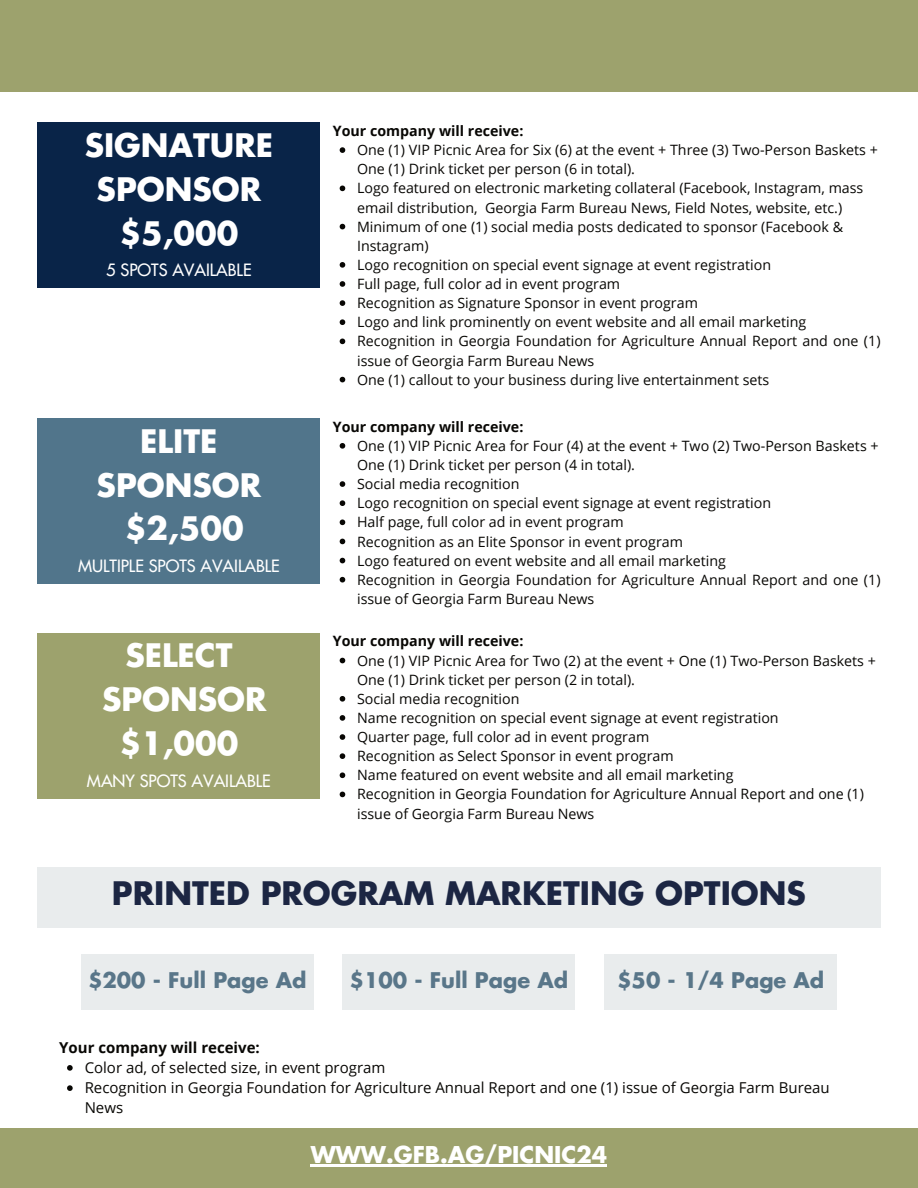
<style>
.page{position:relative;width:918px;height:1188px;background:#fff}
.page>*{position:absolute;margin:0;border:0;box-sizing:border-box;transform-origin:0 0}
.t1{font:700 31.5px/43.8px "Futura";color:#fff;text-align:center}
.t2{font:700 31.5px "Futura";color:#1c2643}
.t3{font:700 22.5px "Futura";color:#fff}
.t4{font:700 21px "Futura";color:#597689}
.t5{font:16.5px "Futura";color:#fff}
.t6{font:15px/20.2px "Open Sans";color:#080704}
.t7{font:700 15px "Open Sans";color:#080704}
.t8{font:14.25px/19.2px "Open Sans";color:#080704}
.t9{font:700 14.25px "Open Sans";color:#080704}
</style>
<div class="page">
<div style="left:0;top:0;width:918px;height:92px;background:#9da26d"></div>
<svg style="left:340px;top:147px;width:5px;height:6px"></svg>
<svg style="left:340px;top:186px;width:5px;height:5px"></svg>
<svg style="left:340px;top:224px;width:5px;height:5px"></svg>
<svg style="left:340px;top:262px;width:5px;height:6px"></svg>
<svg style="left:340px;top:281px;width:5px;height:6px"></svg>
<svg style="left:340px;top:300px;width:5px;height:6px"></svg>
<svg style="left:340px;top:319px;width:5px;height:6px"></svg>
<svg style="left:340px;top:339px;width:5px;height:5px"></svg>
<svg style="left:340px;top:377px;width:5px;height:5px"></svg>
<div style="left:37px;top:419px;width:283px;height:165px;background:#51758b"></div>
<svg style="left:340px;top:443px;width:5px;height:6px"></svg>
<svg style="left:340px;top:481px;width:5px;height:6px"></svg>
<svg style="left:340px;top:500px;width:5px;height:6px"></svg>
<svg style="left:340px;top:520px;width:5px;height:5px"></svg>
<svg style="left:340px;top:539px;width:5px;height:5px"></svg>
<svg style="left:340px;top:558px;width:5px;height:5px"></svg>
<svg style="left:340px;top:577px;width:5px;height:6px"></svg>
<div style="left:37px;top:123px;width:283px;height:165px;background:#092448"></div>
<div style="left:37px;top:633px;width:283px;height:166px;background:#9da26d"></div>
<svg style="left:340px;top:658px;width:5px;height:5px"></svg>
<svg style="left:340px;top:696px;width:5px;height:6px"></svg>
<svg style="left:340px;top:715px;width:5px;height:6px"></svg>
<svg style="left:340px;top:734px;width:5px;height:6px"></svg>
<svg style="left:340px;top:753px;width:5px;height:6px"></svg>
<svg style="left:340px;top:772px;width:5px;height:6px"></svg>
<svg style="left:340px;top:792px;width:5px;height:5px"></svg>
<div style="left:37px;top:868px;width:844px;height:60px;background:#e9eced"></div>
<svg style="left:67px;top:1065px;width:6px;height:6px"></svg>
<svg style="left:67px;top:1085px;width:6px;height:6px"></svg>
<div style="left:81px;top:954px;width:233px;height:56px;background:#e9eced"></div>
<div style="left:343px;top:954px;width:232px;height:56px;background:#e9eced"></div>
<div style="left:604px;top:954px;width:233px;height:56px;background:#e9eced"></div>
<div style="left:0;top:1129px;width:918px;height:59px;background:#9da26d"></div>
<hr style="left:311px;top:1165px;width:296px;height:2px;background:#fff">
<h1 class="t1" style="left:85px;top:123px;width:190px">SIGNATURE<br>SPONSOR $5,000</h1>
<p class="t5" style="left:106px;top:260px;width:147px">5 SPOTS AVAILABLE</p>
<h1 class="t1" style="left:97px;top:419px;width:166px">ELITE<br>SPONSOR $2,500</h1>
<p class="t5" style="left:78px;top:556px;width:203px">MULTIPLE SPOTS AVAILABLE</p>
<h1 class="t1" style="left:102px;top:633px;width:166px">SELECT<br>SPONSOR $1,000</h1>
<p class="t5" style="left:87px;top:770px;width:185px">MANY SPOTS AVAILABLE</p>
<p class="t9" style="left:333px;top:121px;width:192px">Your company will receive:</p>
<p class="t8" style="left:357px;top:140px;width:525px">One (1) VIP Picnic Area for Six (6) at the event + Three (3) Two-Person Baskets + One (1) Drink ticket per person (6 in total).<br>Logo featured on electronic marketing collateral (Facebook, Instagram, mass email distribution, Georgia Farm Bureau News, Field Notes, website, etc.)<br>Minimum of one (1) social media posts dedicated to sponsor (Facebook &amp; Instagram)<br>Logo recognition on special event signage at event registration<br>Full page, full color ad in event program<br>Recognition as Signature Sponsor in event program<br>Logo and link prominently on event website and all email marketing Recognition in Georgia Foundation for Agriculture Annual Report and one (1) issue of Georgia Farm Bureau News<br>One (1) callout to your business during live entertainment sets</p>
<p class="t9" style="left:333px;top:417px;width:192px">Your company will receive:</p>
<p class="t8" style="left:357px;top:436px;width:525px">One (1) VIP Picnic Area for Four (4) at the event + Two (2) Two-Person Baskets + One (1) Drink ticket per person (4 in total).<br>Social media recognition<br>Logo recognition on special event signage at event registration<br>Half page, full color ad in event program<br>Recognition as an Elite Sponsor in event program<br>Logo featured on event website and all email marketing<br>Recognition in Georgia Foundation for Agriculture Annual Report and one (1) issue of Georgia Farm Bureau News</p>
<p class="t9" style="left:333px;top:631px;width:192px">Your company will receive:</p>
<p class="t8" style="left:357px;top:650px;width:520px">One (1) VIP Picnic Area for Two (2) at the event + One (1) Two-Person Baskets + One (1) Drink ticket per person (2 in total).<br>Social media recognition<br>Name recognition on special event signage at event registration<br>Quarter page, full color ad in event program<br>Recognition as Select Sponsor in event program<br>Name featured on event website and all email marketing<br>Recognition in Georgia Foundation for Agriculture Annual Report and one (1) issue of Georgia Farm Bureau News</p>
<h1 class="t2" style="left:112px;top:872px;width:696px">PRINTED PROGRAM MARKETING OPTIONS</h1>
<h3 class="t4" style="left:88px;top:966px;width:220px">$200 - Full Page Ad</h3>
<h3 class="t4" style="left:350px;top:966px;width:220px">$100 - Full Page Ad</h3>
<h3 class="t4" style="left:617px;top:966px;width:209px">$50 - 1/4 Page Ad</h3>
<p class="t7" style="left:59px;top:1037px;width:202px">Your company will receive:</p>
<p class="t6" style="left:85px;top:1057px;width:747px">Color ad, of selected size, in event program<br>Recognition in Georgia Foundation for Agriculture Annual Report and one (1) issue of Georgia Farm Bureau<br>News</p>
<h2 class="t3" style="left:311px;top:1140px;width:298px">WWW.GFB.AG/PICNIC24</h2>
</div>
